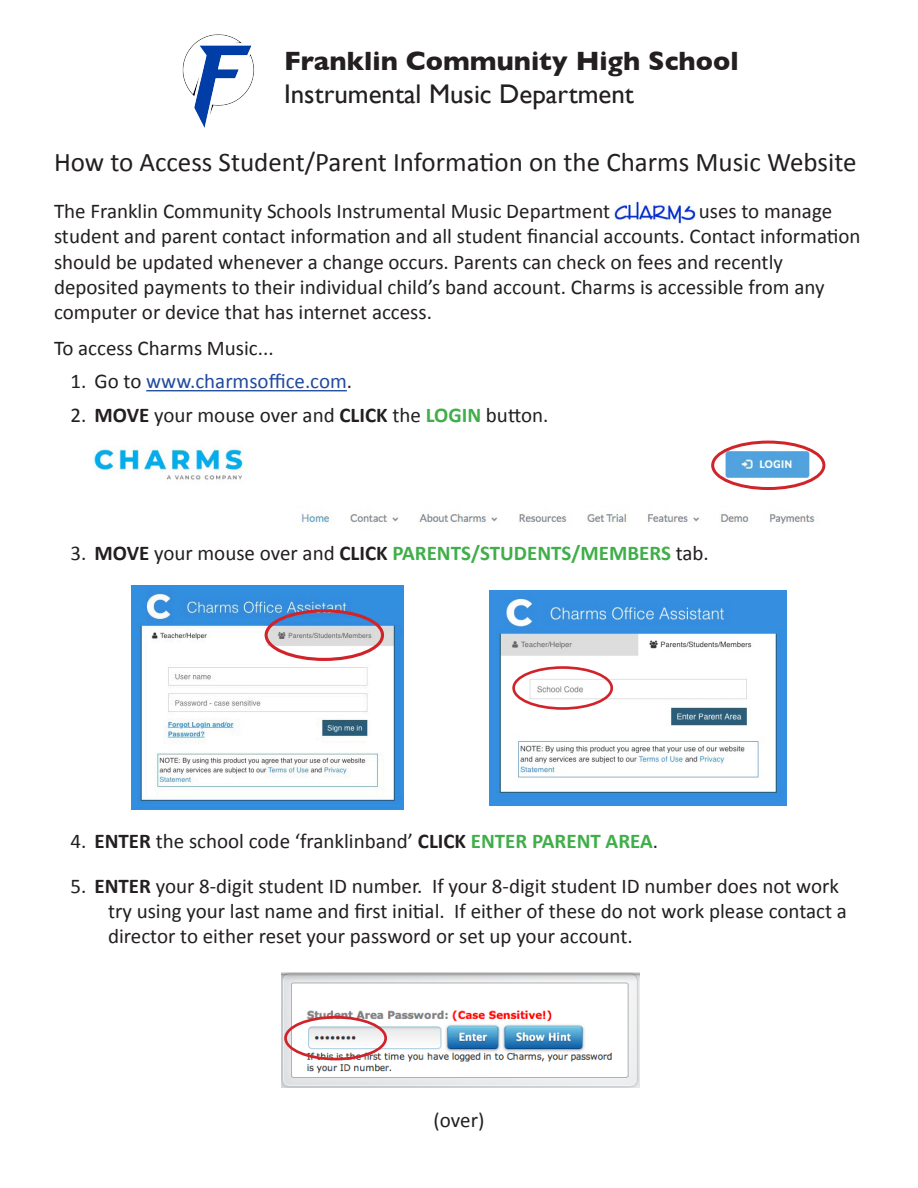
<style>
.page{position:relative;width:918px;height:1188px;background:#fff}
.page>*{position:absolute;margin:0;border:0;box-sizing:border-box;transform-origin:0 0}
.No_Specific_Style{font:27px "Calibri";color:#231f20}
.No_Specific_Style-2{font:700 27px "Gill Sans";color:#231f20}
.No_Specific_Style-3{font:27px "Gill Sans";color:#231f20}
.No_Specific_Style-4{font:21px/25.2px "Calibri";color:#231f20}
.No_Specific_Style-5{font:700 21px "Calibri";color:#40ae49}
.No_Specific_Style-6{font:21px "Calibri";color:#214ba0}
.s1{color:#231f20}
.s2{font-weight:700}
.s3{font-weight:700;color:#40ae49}
.s4{font-weight:400;color:#231f20}
</style>
<div class="page">
<img style="left:131px;top:586px;width:273px;height:224px">
<img style="left:489px;top:590px;width:298px;height:215px">
<img style="left:281px;top:972px;width:359px;height:116px">
<img style="left:614px;top:201px;width:83px;height:23px">
<img style="left:93px;top:442px;width:729px;height:82px">
<img style="left:182px;top:34px;width:72px;height:94px">
<div style="left:711px;top:441px;width:114px;height:49px;border:3px solid #d1232a;border-radius:50%"></div>
<div style="left:284px;top:1016px;width:103px;height:44px;border:3px solid #d1232a;border-radius:50%"></div>
<div style="left:265px;top:609px;width:119px;height:52px;border:3px solid #d1232a;border-radius:50%"></div>
<div style="left:512px;top:666px;width:101px;height:44px;border:3px solid #d1232a;border-radius:50%"></div>
<hr style="left:146px;top:390px;width:201px;height:1px;background:#214ba0">
<p class="No_Specific_Style-2" style="left:284px;top:40px;width:456px">Franklin Community High School</p>
<p class="No_Specific_Style-3" style="left:284px;top:78px;width:351px">Instrumental Music Department</p>
<p class="No_Specific_Style" style="left:54px;top:145px;width:804px">How to Access Student/Parent Information on the Charms Music Website</p>
<p class="No_Specific_Style-4" style="left:54px;top:199px;width:558px">The Franklin Community Schools Instrumental Music Department</p>
<p class="No_Specific_Style-4" style="left:54px;top:199px;width:808px;text-indent:645px">uses to manage student and parent contact information and all student financial accounts. Contact information should be updated whenever a change occurs. Parents can check on fees and recently deposited payments to their individual child’s band account. Charms is accessible from any computer or device that has internet access.</p>
<p class="No_Specific_Style-4" style="left:54px;top:336px;width:221px">To access Charms Music...</p>
<p class="No_Specific_Style-6" style="left:70px;top:368px;width:283px"><span class="s1">1. Go to</span> www.charmsoffice.com<span class="s1">.</span></p>
<p class="No_Specific_Style-4" style="left:70px;top:402px;width:480px">2. <span class="s2">MOVE</span> your mouse over and <span class="s2">CLICK</span> the <span class="s3">LOGIN</span> button.</p>
<p class="No_Specific_Style-5" style="left:70px;top:540px;width:640px"><span class="s4">3.</span> <span class="s1">MOVE</span> <span class="s4">your mouse over and</span> <span class="s1">CLICK</span> PARENTS/STUDENTS/MEMBERS <span class="s4">tab.</span></p>
<p class="No_Specific_Style-4" style="left:70px;top:829px;width:589px">4. <span class="s2">ENTER</span> the school code ‘franklinband’ <span class="s2">CLICK</span> <span class="s3">ENTER PARENT AREA</span>.</p>
<p class="No_Specific_Style-4" style="left:108px;top:874px;width:740px;text-indent:-38px">5. <span class="s2">ENTER</span> your 8-digit student ID number. If your 8-digit student ID number does not work try using your last name and first initial. If either of these do not work please contact a director to either reset your password or set up your account.</p>
<p class="No_Specific_Style-4" style="left:434px;top:1108px;width:52px">(over)</p>
</div>
